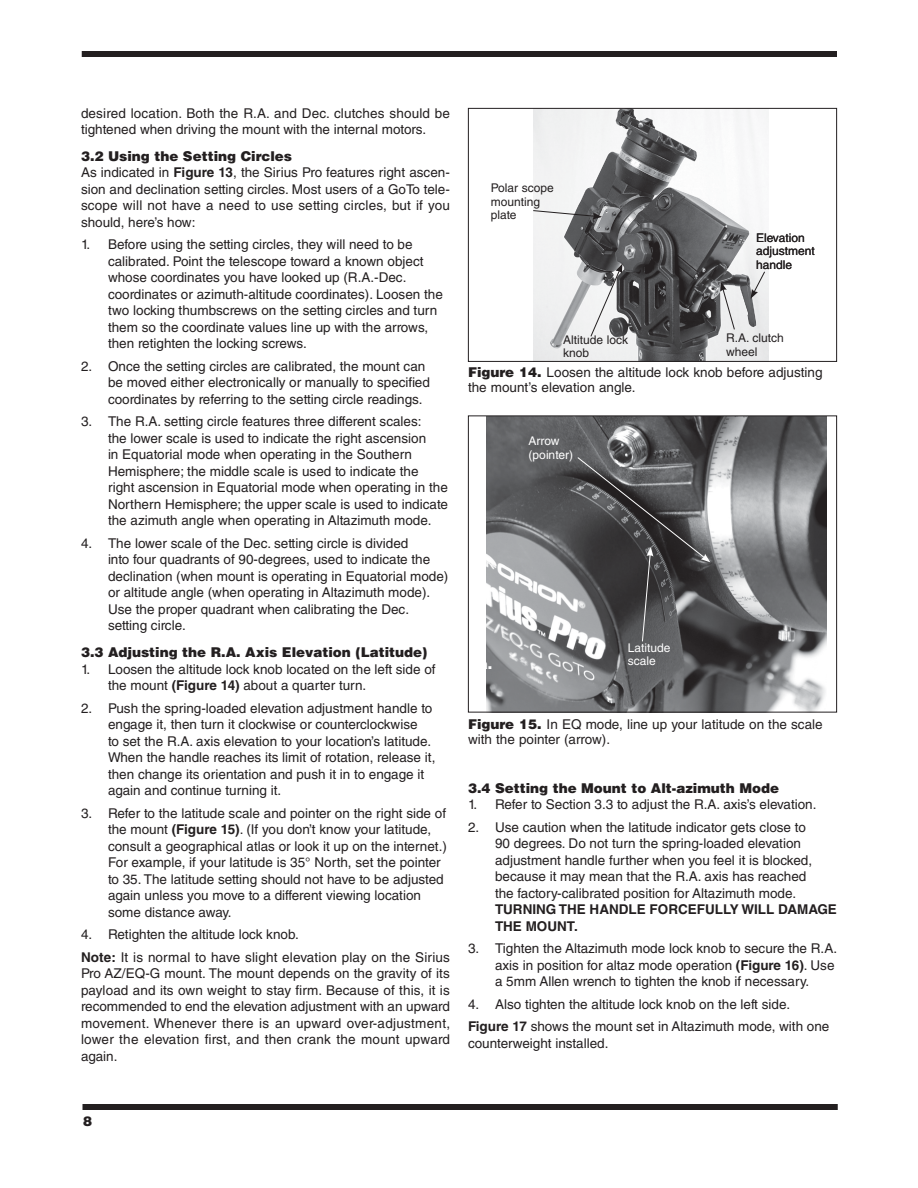
<style>
.page{position:relative;width:918px;height:1188px;background:#fff}
.page>*{position:absolute;margin:0;border:0;box-sizing:border-box;transform-origin:0 0}
.IN_Body_Numbered{font:13.5px/16.5px "Helvetica LT Std";color:#231f20}
.IN_Body_Text{font:13.5px/16.5px "Helvetica LT Std";letter-spacing:.01em;color:#231f20;text-align:justify}
.IN_Section_Subhead{font:900 13.5px "Helvetica LT Std";color:#231f20}
.IN_Specifications{font:13.5px/16.5px "Helvetica LT Std";color:#231f20}
.t1{font:900 13.5px "Helvetica";color:#fff}
.t2{font:900 13.5px "Helvetica";color:#231f20}
.t3{font:12px/13.5px "Helvetica LT Std";color:#231f20}
.t4{font:12px/13.5px "Helvetica LT Std";color:#fff}
.s1{font-weight:700}
.s2{font-family:"Helvetica";font-weight:900}
</style>
<div class="page">
<div style="left:82px;top:51px;width:755px;height:6px;background:#231f20"></div>
<div style="left:82px;top:1104px;width:756px;height:6px;background:#231f20"></div>
<img style="left:486px;top:418px;width:340px;height:292px">
<div style="left:468px;top:416px;width:369px;height:296px;border:1px solid #231f20"></div>
<img style="left:534px;top:110px;width:234px;height:250px">
<div style="left:468px;top:108px;width:369px;height:254px;border:1px solid #231f20"></div>
<svg style="left:590px;top:264px;width:32px;height:73px"></svg>
<svg style="left:720px;top:282px;width:15px;height:48px"></svg>
<svg style="left:751px;top:271px;width:15px;height:28px"></svg>
<svg style="left:533px;top:210px;width:69px;height:9px"></svg>
<svg style="left:577px;top:457px;width:133px;height:185px;background:#525254"></svg>
<p class="IN_Body_Text" style="left:81px;top:105px;width:371px">desired location. Both the R.A. and Dec. clutches should be tightened when driving the mount with the internal motors.</p>
<h2 class="IN_Section_Subhead" style="left:81px;top:147px;width:213px">3.2 Using the Setting Circles</h2>
<p class="IN_Body_Text" style="left:81px;top:164px;width:371px">As indicated in <span class="s1">Figure 13</span>, the Sirius Pro features right ascen&shy;sion and declination setting circles. Most users of a GoTo tele&shy;scope will not have a need to use setting circles, but if you should, here’s how:</p>
<p class="IN_Body_Numbered" style="left:108px;top:236px;width:336px;text-indent:-27px">1. Before using the setting circles, they will need to be calibrated. Point the telescope toward a known object whose coordinates you have looked up (R.A.-Dec. coordinates or azimuth-altitude coordinates). Loosen the two locking thumbscrews on the setting circles and turn them so the coordinate values line up with the arrows, then retighten the locking screws.</p>
<p class="IN_Body_Numbered" style="left:108px;top:358px;width:323px;text-indent:-27px">2. Once the setting circles are calibrated, the mount can be moved either electronically or manually to specified coordinates by referring to the setting circle readings.</p>
<p class="IN_Body_Numbered" style="left:108px;top:413px;width:342px;text-indent:-27px">3. The R.A. setting circle features three different scales:<br>the lower scale is used to indicate the right ascension<br>in Equatorial mode when operating in the Southern Hemisphere; the middle scale is used to indicate the right ascension in Equatorial mode when operating in the Northern Hemisphere; the upper scale is used to indicate the azimuth angle when operating in Altazimuth mode.</p>
<p class="IN_Body_Numbered" style="left:108px;top:535px;width:342px;text-indent:-27px">4. The lower scale of the Dec. setting circle is divided<br>into four quadrants of 90-degrees, used to indicate the declination (when mount is operating in Equatorial mode) or altitude angle (when operating in Altazimuth mode).<br>Use the proper quadrant when calibrating the Dec. setting circle.</p>
<h2 class="IN_Section_Subhead" style="left:81px;top:643px;width:348px">3.3 Adjusting the R.A. Axis Elevation (Latitude)</h2>
<p class="IN_Body_Numbered" style="left:108px;top:661px;width:329px;text-indent:-27px">1. Loosen the altitude lock knob located on the left side of the mount <span class="s1">(Figure 14)</span> about a quarter turn.</p>
<p class="IN_Body_Numbered" style="left:108px;top:700px;width:329px;text-indent:-27px">2. Push the spring-loaded elevation adjustment handle to engage it, then turn it clockwise or counterclockwise<br>to set the R.A. axis elevation to your location’s latitude.<br>When the handle reaches its limit of rotation, release it, then change its orientation and push it in to engage it again and continue turning it.</p>
<p class="IN_Body_Numbered" style="left:108px;top:805px;width:340px;text-indent:-27px">3. Refer to the latitude scale and pointer on the right side of the mount <span class="s1">(Figure 15)</span>. (If you don’t know your latitude, consult a geographical atlas or look it up on the internet.)<br>For example, if your latitude is 35° North, set the pointer to 35. The latitude setting should not have to be adjusted again unless you move to a different viewing location some distance away.</p>
<p class="IN_Body_Numbered" style="left:81px;top:926px;width:219px">4. Retighten the altitude lock knob.</p>
<p class="IN_Body_Text" style="left:81px;top:949px;width:371px"><span class="s1">Note:</span> It is normal to have slight elevation play on the Sirius Pro AZ/EQ-G mount. The mount depends on the gravity of its payload and its own weight to stay firm. Because of this, it is recommended to end the elevation adjustment with an upward movement. Whenever there is an upward over-adjustment, lower the elevation first, and then crank the mount upward again.</p>
<p class="t3" style="left:491px;top:181px;width:65px">Polar scope mounting plate</p>
<p class="t3" style="left:756px;top:231px;width:60px">Elevation adjustment handle</p>
<p class="t3" style="left:563px;top:333px;width:66px">Altitude lock knob</p>
<p class="t3" style="left:726px;top:331px;width:59px">R.A. clutch wheel</p>
<p class="IN_Body_Numbered" style="left:468px;top:365px;width:356px;line-height:15px"><span class="s2">Figure 14.</span> Loosen the altitude lock knob before adjusting the mount’s elevation angle.</p>
<p class="t4" style="left:529px;top:434px;width:46px">Arrow (pointer)</p>
<p class="t1" style="left:479px;top:655px;width:15px">a.</p>
<p class="t4" style="left:628px;top:641px;width:44px">Latitude scale</p>
<p class="IN_Body_Numbered" style="left:468px;top:717px;width:356px;line-height:15px"><span class="s2">Figure 15.</span> In EQ mode, line up your latitude on the scale with the pointer (arrow).</p>
<h2 class="IN_Section_Subhead" style="left:468px;top:779px;width:313px">3.4 Setting the Mount to Alt-azimuth Mode</h2>
<p class="IN_Body_Numbered" style="left:468px;top:796px;width:350px">1. Refer to Section 3.3 to adjust the R.A. axis’s elevation.</p>
<p class="IN_Body_Numbered" style="left:495px;top:819px;width:343px;text-indent:-27px">2. Use caution when the latitude indicator gets close to<br>90 degrees. Do not turn the spring-loaded elevation adjustment handle further when you feel it is blocked, because it may mean that the R.A. axis has reached<br>the factory-calibrated position for Altazimuth mode.<br><span class="s1">TURNING THE HANDLE FORCEFULLY WILL DAMAGE THE MOUNT.</span></p>
<p class="IN_Body_Numbered" style="left:495px;top:940px;width:344px;text-indent:-27px">3. Tighten the Altazimuth mode lock knob to secure the R.A. axis in position for altaz mode operation <span class="s1">(Figure 16)</span>. Use a 5mm Allen wrench to tighten the knob if necessary.</p>
<p class="IN_Body_Numbered" style="left:468px;top:996px;width:324px">4. Also tighten the altitude lock knob on the left side.</p>
<p class="IN_Specifications" style="left:468px;top:1018px;width:363px"><span class="s1">Figure 17</span> shows the mount set in Altazimuth mode, with one counterweight installed.</p>
<p class="t2" style="left:83px;top:1113px;width:11px">8</p>
</div>
